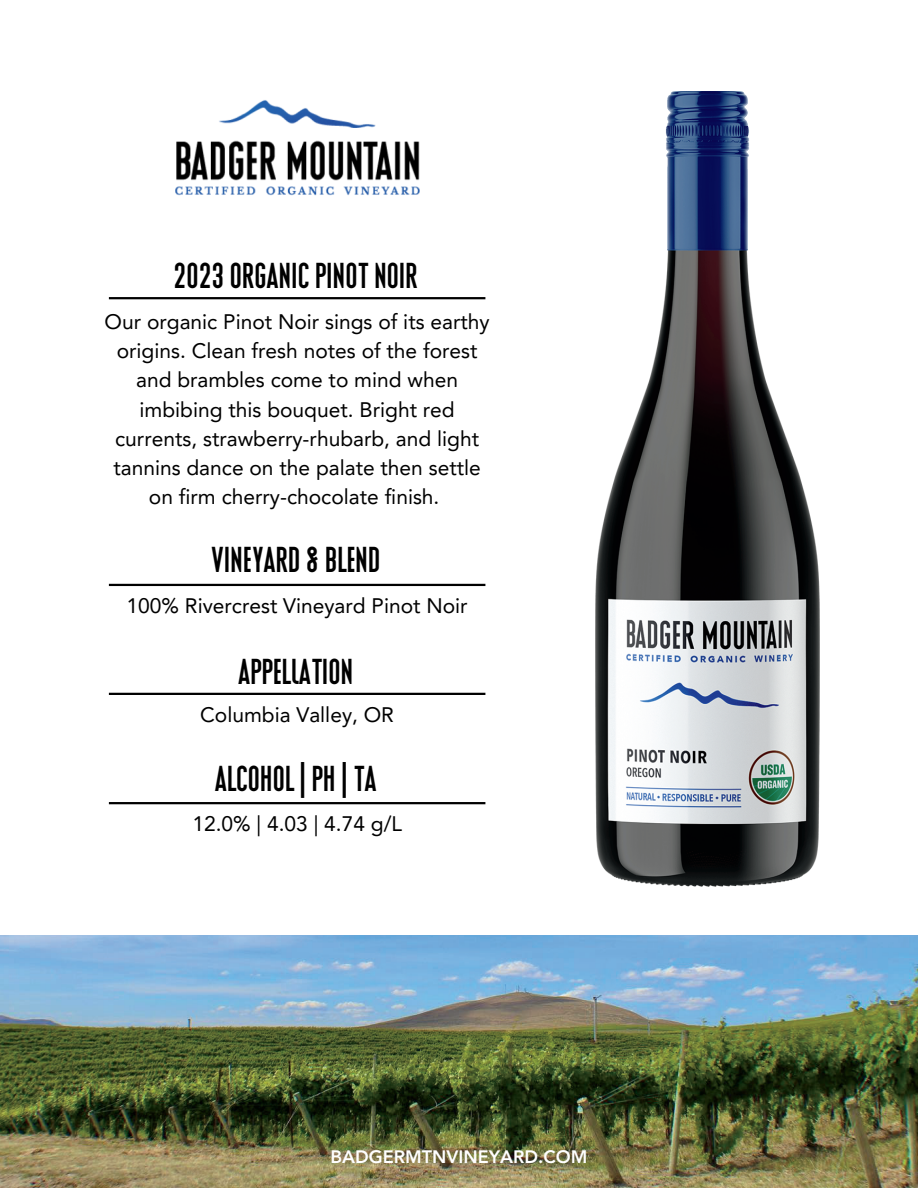
<style>
.page{position:relative;width:918px;height:1188px;background:#fff}
.page>*{position:absolute;margin:0;border:0;box-sizing:border-box;transform-origin:0 0}
.t1{font:700 31.5px "Pacific Standard";color:#000}
.t2{font:21px/29.2px "Avenir LT Pro";color:#000;text-align:center}
.t3{font:800 18px "Avenir LT Pro";color:#fff}
</style>
<div class="page">
<img style="left:596px;top:92px;width:224px;height:794px">
<img style="left:0;top:935px;width:918px;height:253px">
<hr style="left:109px;top:297px;width:376px;height:2px;background:#000">
<hr style="left:109px;top:584px;width:376px;height:2px;background:#000">
<hr style="left:109px;top:802px;width:376px;height:2px;background:#000">
<hr style="left:109px;top:693px;width:376px;height:2px;background:#000">
<img style="left:175px;top:100px;width:244px;height:96px">
<h1 class="t1" style="left:175px;top:259px;width:245px">2023 ORGANIC PINOT NOIR</h1>
<p class="t2" style="left:105px;top:309px;width:387px">Our organic Pinot Noir sings of its earthy origins. Clean fresh notes of the forest and brambles come to mind when imbibing this bouquet. Bright red currents, strawberry-rhubarb, and light tannins dance on the palate then settle on firm cherry-chocolate finish.</p>
<h1 class="t1" style="left:213px;top:543px;width:171px">VINEYARD &amp; BLEND</h1>
<p class="t2" style="left:127px;top:593px;width:343px">100% Rivercrest Vineyard Pinot Noir</p>
<h1 class="t1" style="left:240px;top:654px;width:117px">APPELlATION</h1>
<p class="t2" style="left:200px;top:702px;width:195px">Columbia Valley, OR</p>
<h1 class="t1" style="left:216px;top:762px;width:163px">ALCOHOL | PH | TA</h1>
<p class="t2" style="left:192px;top:811px;width:211px">12.0% | 4.03 | 4.74 g/L</p>
<p class="t3" style="left:331px;top:1150px;width:258px">BADGERMTNVINEYARD.COM</p>
</div>
